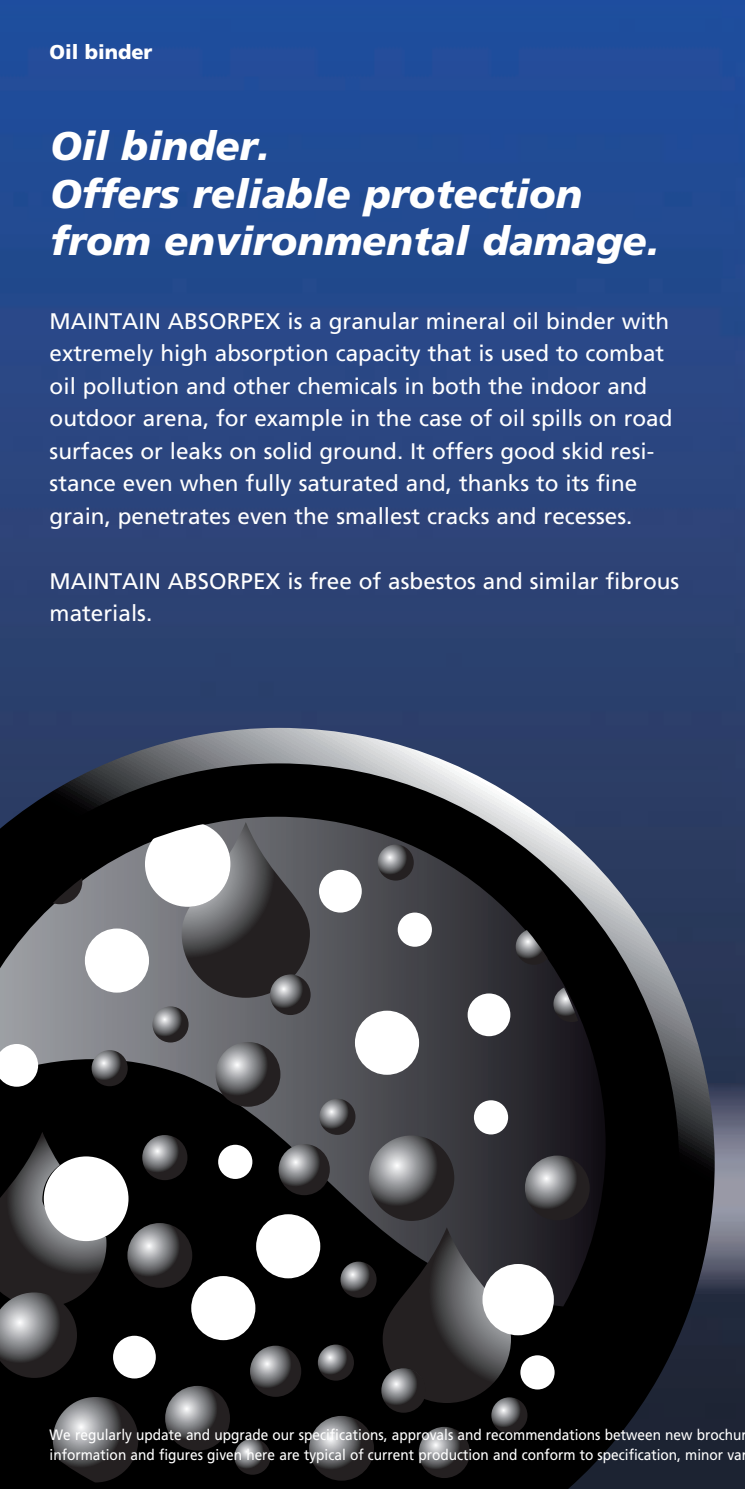
<style>
.page{position:relative;width:745px;height:1489px;background:#fff}
.page>*{position:absolute;margin:0;border:0;box-sizing:border-box;transform-origin:0 0}
.t1{font:italic 900 40px/47.5px "Frutiger LT Std";color:#fff}
.t2{font:22.5px/32.5px "Frutiger LT Std";color:#fff}
.t3{font:900 20px "Frutiger LT Std";letter-spacing:-.005em;color:#fff}
.t4{font:15px/20px "Frutiger LT Std";color:#fff;scale:.91 1}
</style>
<div class="page">
<img style="left:0;top:0;width:744px;height:1488px">
<img style="left:714px;top:1083px;width:30px;height:209px">
<svg style="left:0;top:727px;width:714px;height:761px;background:#3c465d"></svg>
<svg style="left:0;top:763px;width:678px;height:725px;background:#171a20"></svg>
<svg style="left:0;top:816px;width:605px;height:490px;background:#343438"></svg>
<div style="left:625px;top:1106px;width:21px;height:177px;background:#000"></div>
<svg style="left:634px;top:866px;width:12px;height:176px;background:#505662"></svg>
<div style="left:113px;top:1335px;width:43px;height:43px;background:#fff;border-radius:50%"></div>
<div style="left:467px;top:993px;width:43px;height:43px;background:#fff;border-radius:50%"></div>
<div style="left:319px;top:869px;width:42px;height:43px;background:#fff;border-radius:50%"></div>
<svg style="left:0;top:1422px;width:25px;height:42px"></svg>
<svg style="left:0;top:1043px;width:38px;height:43px"></svg>
<div style="left:218px;top:1144px;width:34px;height:34px;background:#fff;border-radius:50%"></div>
<div style="left:520px;top:1355px;width:34px;height:34px;background:#fff;border-radius:50%"></div>
<div style="left:473px;top:1100px;width:35px;height:34px;background:#fff;border-radius:50%"></div>
<div style="left:397px;top:912px;width:34px;height:34px;background:#fff;border-radius:50%"></div>
<div style="left:549px;top:842px;width:35px;height:34px;background:linear-gradient(to bottom,#e7e8ea,#cdcfd0);border-radius:50%"></div>
<div style="left:256px;top:1214px;width:64px;height:64px;background:#fff;border-radius:50%"></div>
<div style="left:355px;top:1010px;width:64px;height:64px;background:#fff;border-radius:50%"></div>
<div style="left:191px;top:1275px;width:64px;height:64px;background:#fff;border-radius:50%"></div>
<div style="left:85px;top:928px;width:64px;height:64px;background:#fff;border-radius:50%"></div>
<div style="left:44px;top:1156px;width:84px;height:84px;background:#fff;border-radius:50%"></div>
<div style="left:482px;top:1263px;width:71px;height:72px;background:#fff;border-radius:50%"></div>
<div style="left:145px;top:821px;width:85px;height:85px;background:#fff;border-radius:50%"></div>
<svg style="left:53px;top:1396px;width:85px;height:86px;background:#4b4a4c"></svg>
<svg style="left:368px;top:1135px;width:86px;height:85px;background:#616062"></svg>
<svg style="left:91px;top:1050px;width:37px;height:36px"></svg>
<svg style="left:340px;top:1261px;width:36px;height:36px"></svg>
<svg style="left:234px;top:1438px;width:36px;height:36px"></svg>
<svg style="left:152px;top:1006px;width:36px;height:36px"></svg>
<svg style="left:377px;top:844px;width:36px;height:36px"></svg>
<svg style="left:515px;top:930px;width:32px;height:34px"></svg>
<svg style="left:553px;top:987px;width:24px;height:35px"></svg>
<svg style="left:53px;top:878px;width:29px;height:26px"></svg>
<svg style="left:142px;top:1134px;width:45px;height:46px;background:#5e5e60"></svg>
<svg style="left:491px;top:1397px;width:36px;height:36px"></svg>
<svg style="left:215px;top:1041px;width:65px;height:65px;background:#626164"></svg>
<svg style="left:250px;top:1345px;width:51px;height:51px;background:#606062"></svg>
<svg style="left:317px;top:1344px;width:37px;height:36px"></svg>
<svg style="left:278px;top:1143px;width:51px;height:52px;background:#605f61"></svg>
<svg style="left:319px;top:1098px;width:36px;height:36px"></svg>
<svg style="left:309px;top:1415px;width:65px;height:65px;background:#605f61"></svg>
<svg style="left:418px;top:1426px;width:51px;height:51px;background:#605f61"></svg>
<div style="left:528px;top:1425px;width:65px;height:63px;background:#000;border-radius:50%"></div>
<svg style="left:524px;top:1155px;width:65px;height:65px;background:#606062"></svg>
<svg style="left:165px;top:1385px;width:65px;height:65px;background:#605f61"></svg>
<svg style="left:127px;top:1222px;width:65px;height:65px;background:#5f5f61"></svg>
<svg style="left:181px;top:822px;width:129px;height:175px;background:#656567"></svg>
<svg style="left:382px;top:1227px;width:128px;height:175px;background:#414042"></svg>
<svg style="left:270px;top:974px;width:40px;height:41px"></svg>
<svg style="left:381px;top:1367px;width:44px;height:45px;background:#605f61"></svg>
<svg style="left:0;top:1131px;width:106px;height:246px"></svg>
<p class="t3" style="left:50px;top:40px;width:104px">Oil binder</p>
<h1 class="t1" style="left:51px;top:123px;width:609px">Oil binder.<br>Offers reliable protection from environmental damage.</h1>
<p class="t2" style="left:50px;top:305px;width:624px">MAINTAIN ABSORPEX is a granular mineral oil binder with extremely high absorption capacity that is used to combat oil pollution and other chemicals in both the indoor and outdoor arena, for example in the case of oil spills on road surfaces or leaks on solid ground. It offers good skid resi&shy;stance even when fully saturated and, thanks to its fine grain, penetrates even the smallest cracks and recesses.</p>
<p class="t2" style="left:50px;top:565px;width:630px">MAINTAIN ABSORPEX is free of asbestos and similar fibrous materials.</p>
<p class="t4" style="left:50px;top:1424px;width:767px">We regularly update and upgrade our specifications, approvals and recommendations between new brochur information and figures given here are typical of current production and conform to specification, minor var</p>
</div>
